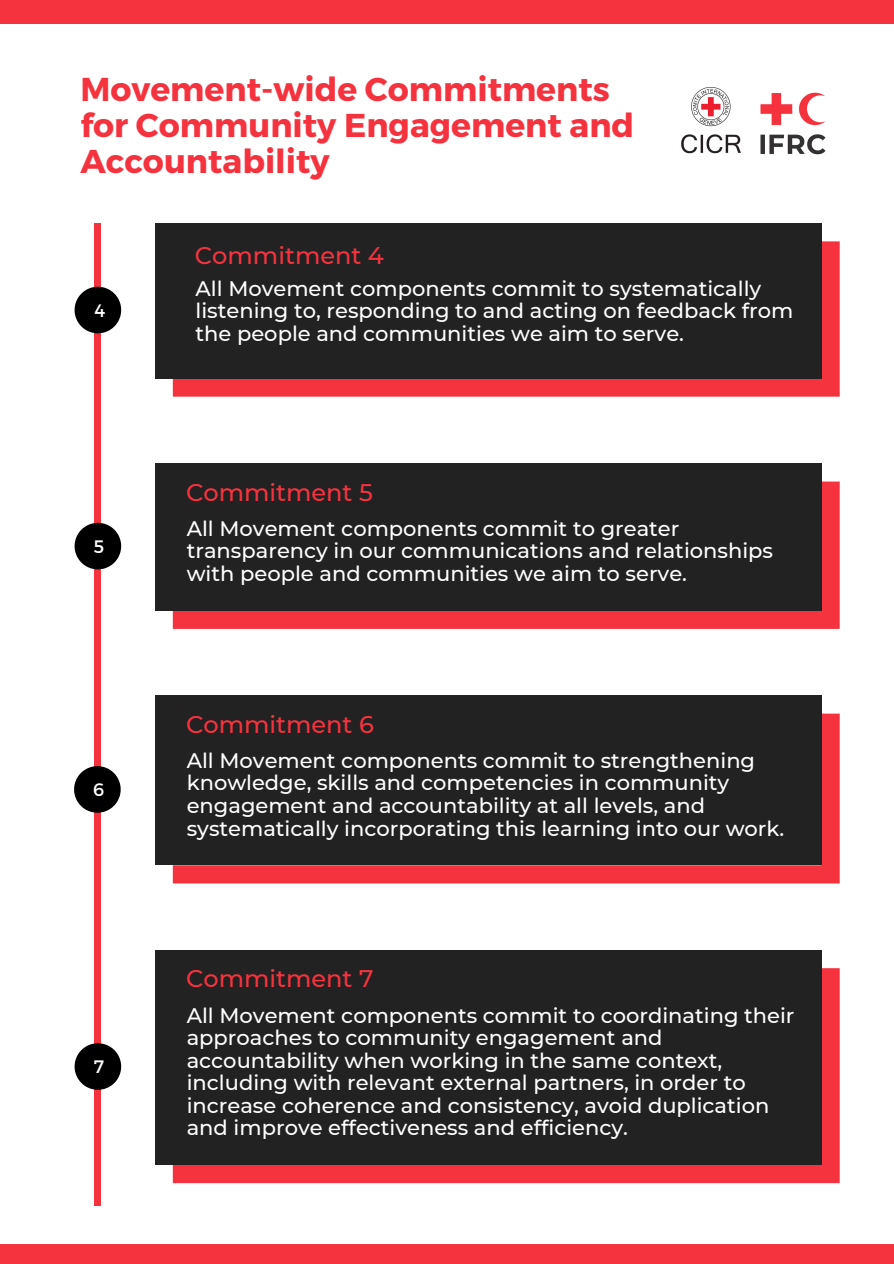
<style>
.page{position:relative;width:894px;height:1264px;background:#fff}
.page>*{position:absolute;margin:0;border:0;box-sizing:border-box;transform-origin:0 0}
.t1{font:700 33px/36px "Montserrat";color:#f5333f}
.t2{font:500 24px "Montserrat";color:#f5333f}
.t3{font:500 21px/22.5px "Montserrat";color:#fff}
.t4{font:18px "Montserrat";color:#fff}
</style>
<div class="page">
<div style="left:94px;top:223px;width:6px;height:982px;background:#f5333f"></div>
<div style="left:0;top:1244px;width:893px;height:19px;background:#f5333f"></div>
<div style="left:0;top:0;width:893px;height:24px;background:#f5333f"></div>
<img style="left:760px;top:92px;width:66px;height:63px">
<img style="left:681px;top:88px;width:60px;height:66px">
<svg style="left:173px;top:241px;width:666px;height:155px;background:#e5313c"></svg>
<div style="left:154px;top:223px;width:667px;height:155px;background:#222"></div>
<svg style="left:75px;top:287px;width:46px;height:46px"></svg>
<svg style="left:173px;top:481px;width:666px;height:148px;background:#e6323d"></svg>
<div style="left:154px;top:463px;width:667px;height:147px;background:#222"></div>
<svg style="left:75px;top:523px;width:46px;height:46px"></svg>
<svg style="left:173px;top:713px;width:666px;height:170px;background:#ee3440"></svg>
<div style="left:154px;top:695px;width:667px;height:170px;background:#222"></div>
<svg style="left:74px;top:766px;width:47px;height:46px"></svg>
<div style="left:173px;top:968px;width:666px;height:215px;background:#f5333f"></div>
<div style="left:154px;top:949px;width:667px;height:215px;background:#222"></div>
<svg style="left:75px;top:1043px;width:46px;height:46px"></svg>
<p class="t1" style="left:80px;top:70px;width:555px">Movement-wide Commitments for Community Engagement and<br>Accountability</p>
<p class="t4" style="left:94px;top:299px;width:12px">4</p>
<p class="t4" style="left:94px;top:534px;width:12px">5</p>
<p class="t4" style="left:93px;top:778px;width:13px">6</p>
<p class="t4" style="left:94px;top:1055px;width:12px">7</p>
<p class="t2" style="left:195px;top:240px;width:190px">Commitment 4</p>
<p class="t3" style="left:195px;top:277px;width:599px">All Movement components commit to systematically listening to, responding to and acting on feedback from the people and communities we aim to serve.</p>
<p class="t2" style="left:186px;top:477px;width:188px">Commitment 5</p>
<p class="t3" style="left:187px;top:517px;width:587px">All Movement components commit to greater transparency in our communications and relationships with people and communities we aim to serve.</p>
<p class="t2" style="left:186px;top:709px;width:189px">Commitment 6</p>
<p class="t3" style="left:187px;top:749px;width:599px">All Movement components commit to strengthening knowledge, skills and competencies in community engagement and accountability at all levels, and systematically incorporating this learning into our work.</p>
<p class="t2" style="left:186px;top:964px;width:189px">Commitment 7</p>
<p class="t3" style="left:187px;top:1003px;width:609px">All Movement components commit to coordinating their approaches to community engagement and accountability when working in the same context, including with relevant external partners, in order to increase coherence and consistency, avoid duplication and improve effectiveness and efficiency.</p>
</div>
